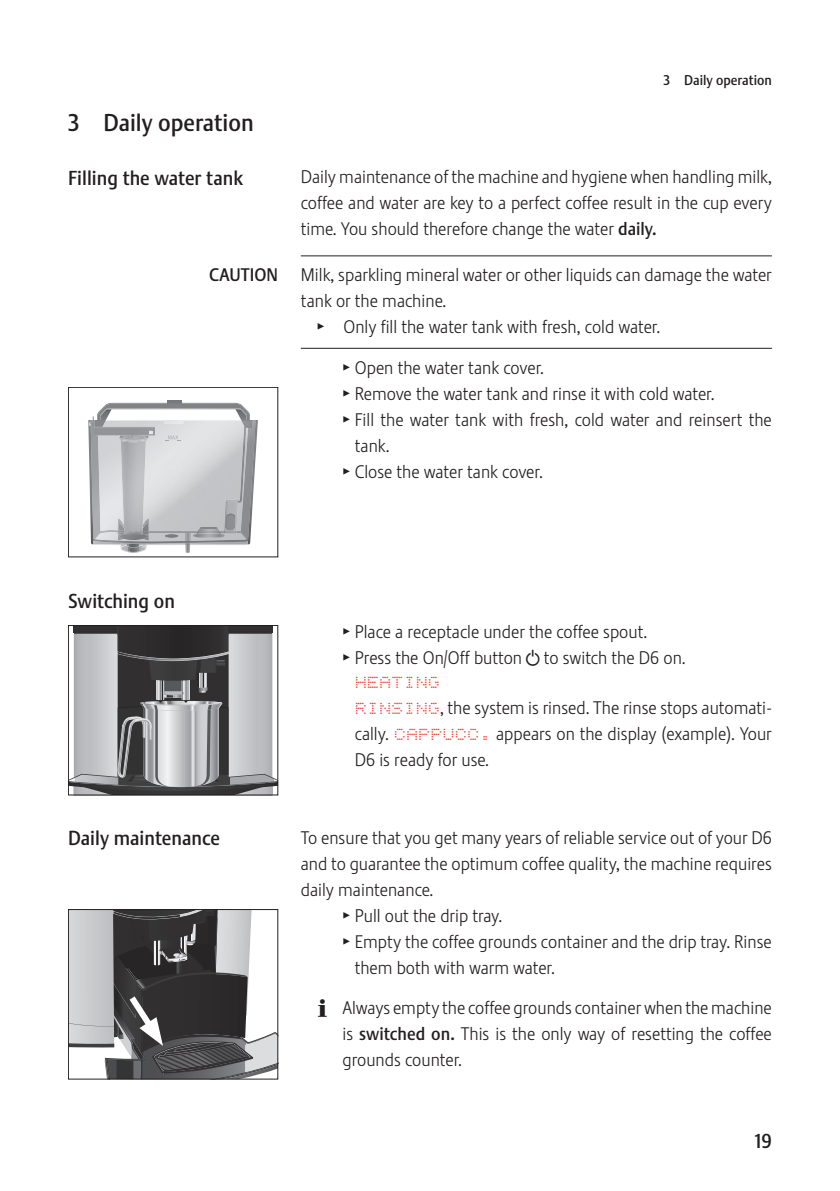
<style>
.page{position:relative;width:840px;height:1191px;background:#fff}
.page>*{position:absolute;margin:0;border:0;box-sizing:border-box;transform-origin:0 0}
.t1{font:24px "Stalemate Pro 2 J Medium";color:#231f20}
.t2{font:20px "Stalemate Pro 2 J Medium";color:#231f20}
.t3{font:20px "JURALED2006";color:#ee3e34}
.t4{font:18px/26px "Stalemate Pro 2 J Light";color:#231f20;text-align:justify}
.t5{font:18px "Stalemate Pro 2 J Medium";color:#231f20}
.t6{font:14px "Stalemate Pro 2 J Medium";color:#231f20}
.s1{font-family:"Stalemate Pro 2 J Medium"}
.s2{font-family:"Jura Pict 2006"}
.s3{font-family:"JURALED2006";font-size:20px;color:#ee3e34}
</style>
<div class="page">
<hr style="left:300px;top:255px;width:471px;height:1px;background:#231f20">
<hr style="left:300px;top:348px;width:471px;height:1px;background:#231f20">
<hr style="left:167px;top:400px;width:14px;height:4px;background:#76787b">
<svg style="left:88px;top:403px;width:170px;height:149px;background:#c7c8ca"></svg>
<div style="left:68px;top:387px;width:210px;height:170px;border:1px solid #231f20"></div>
<hr style="left:74px;top:631px;width:197px;height:3px;background:#312f30">
<div style="left:74px;top:625px;width:43px;height:8px;background:#312f30"></div>
<div style="left:229px;top:625px;width:43px;height:8px;background:#312f30"></div>
<svg style="left:70px;top:633px;width:206px;height:160px;background:#939395"></svg>
<div style="left:68px;top:625px;width:210px;height:170px;border:1px solid #231f20"></div>
<svg style="left:68px;top:909px;width:210px;height:170px"></svg>
<h1 class="t1" style="left:68px;top:112px;width:187px">3 Daily operation</h1>
<p class="t2" style="left:68px;top:169px;width:176px">Filling the water tank</p>
<p class="t5" style="left:209px;top:267px;width:70px">CAUTION</p>
<p class="t6" style="left:663px;top:74px;width:110px">3 Daily operation</p>
<p class="t4" style="left:300px;top:165px;width:472px">Daily maintenance of the machine and hygiene when handling milk, coffee and water are key to a perfect coffee result in the cup every time. You should therefore change the water <span class="s1">daily.</span></p>
<p class="t4" style="left:300px;top:263px;width:472px">Milk, sparkling mineral water or other liquids can damage the water</p>
<p class="t4" style="left:300px;top:289px;width:147px">tank or the machine.</p>
<p class="t4" style="left:317px;top:315px;width:344px"><span class="s2">T</span> Only fill the water tank with fresh, cold water.</p>
<p class="t4" style="left:343px;top:355px;width:202px"><span class="s2">T</span> Open the water tank cover.</p>
<p class="t4" style="left:343px;top:381px;width:372px"><span class="s2">T</span> Remove the water tank and rinse it with cold water.</p>
<p class="t4" style="left:343px;top:407px;width:430px"><span class="s2">T</span> Fill the water tank with fresh, cold water and reinsert the</p>
<p class="t4" style="left:354px;top:433px;width:36px">tank.</p>
<p class="t4" style="left:343px;top:459px;width:201px"><span class="s2">T</span> Close the water tank cover.</p>
<p class="t2" style="left:68px;top:591px;width:108px">Switching on</p>
<p class="t2" style="left:68px;top:829px;width:153px">Daily maintenance</p>
<p class="t4" style="left:343px;top:619px;width:344px"><span class="s2">T</span> Place a receptacle under the coffee spout.<br><span class="s2">T</span> Press the On/Off button <span class="s2">Q</span> to switch the D6 on.</p>
<p class="t3" style="left:354px;top:673px;width:87px">HEATING</p>
<p class="t4" style="left:354px;top:695px;width:418px"><span class="s3">RINSING</span>, the system is rinsed. The rinse stops auto mati&shy;cally. <span class="s3">CAPPUCC.</span> appears on the display (example). Your D6 is ready for use.</p>
<p class="t4" style="left:300px;top:825px;width:472px">To ensure that you get many years of reliable service out of your D6</p>
<p class="t4" style="left:300px;top:851px;width:472px">and to guarantee the optimum coffee quality, the machine requires</p>
<p class="t4" style="left:300px;top:877px;width:134px">daily maintenance.</p>
<p class="t4" style="left:343px;top:903px;width:160px"><span class="s2">T</span> Pull out the drip tray.</p>
<p class="t4" style="left:343px;top:929px;width:429px"><span class="s2">T</span> Empty the coffee grounds container and the drip tray. Rinse</p>
<p class="t4" style="left:354px;top:955px;width:202px">them both with warm water.</p>
<p class="t4" style="left:342px;top:996px;width:430px;text-indent:-24px"><span class="s2">E</span> Always empty the coffee grounds container when the machine is <span class="s1">switched on.</span> This is the only way of resetting the coffee grounds counter.</p>
<p class="t2" style="left:754px;top:1132px;width:18px">19</p>
</div>
